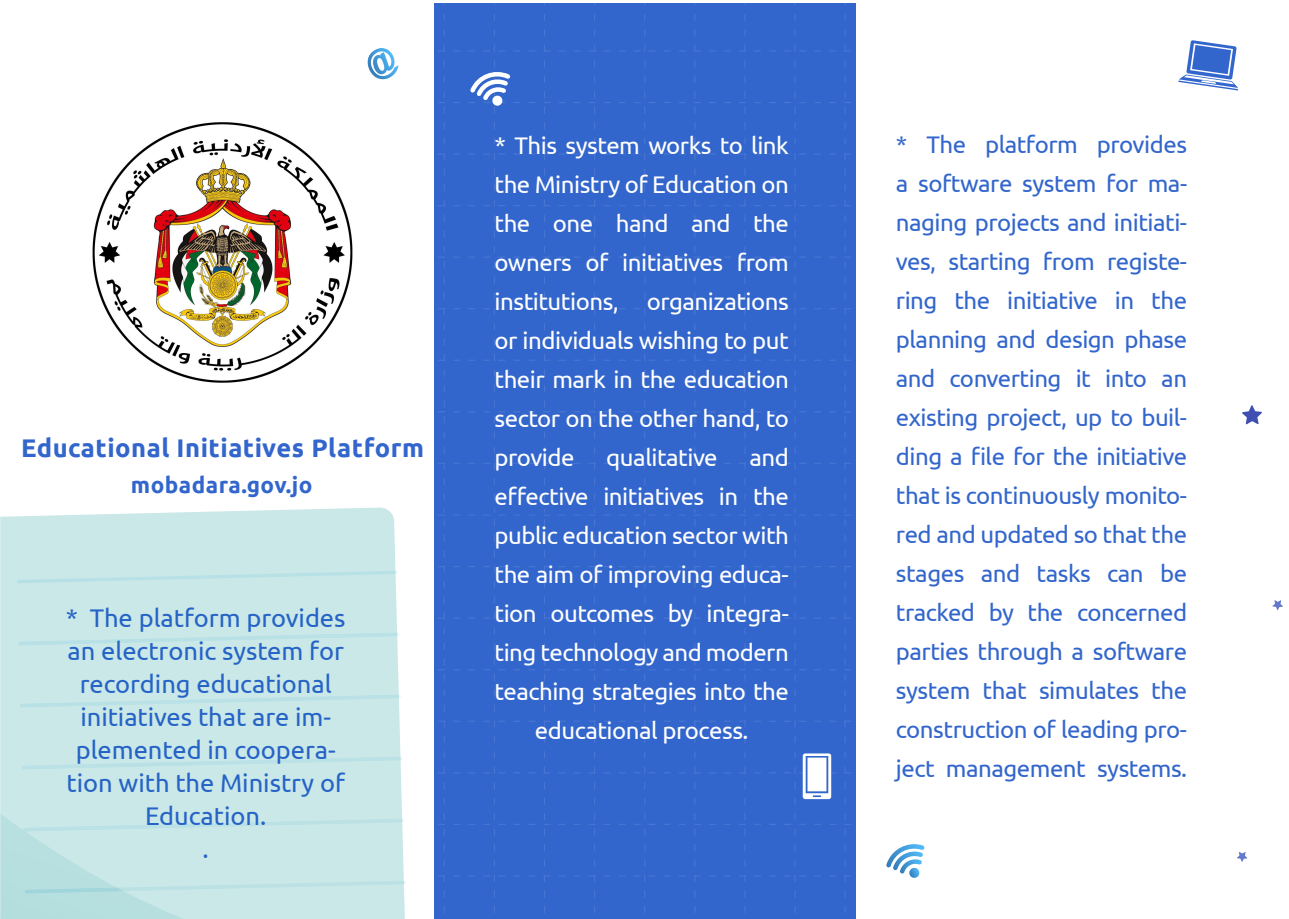
<style>
.page{position:relative;width:1289px;height:919px;background:#fff}
.page>*{position:absolute;margin:0;border:0;box-sizing:border-box;transform-origin:0 0}
.t1{font:25.5px/33px "Ubuntu Arabic";color:#2663c6;text-align:center}
.t2{font:700 25.5px "Ubuntu Arabic";letter-spacing:.02em;color:#36c}
.t3{font:24px/39px "Ubuntu Arabic";letter-spacing:-.02em;color:#36c;text-align:justify}
.t4{font:24px/39px "Ubuntu Arabic";letter-spacing:-.02em;color:#fff;text-align:justify}
.t5{font:700 22.5px "Ubuntu Arabic";letter-spacing:.02em;color:#36c}
</style>
<div class="page">
<div style="left:434px;top:4px;width:421px;height:914px;background:#36c"></div>
<svg style="left:439px;top:509px;width:412px;height:17px"></svg>
<svg style="left:438px;top:566px;width:413px;height:7px"></svg>
<svg style="left:438px;top:612px;width:413px;height:7px"></svg>
<svg style="left:438px;top:658px;width:413px;height:23px"></svg>
<svg style="left:438px;top:720px;width:413px;height:7px"></svg>
<svg style="left:438px;top:766px;width:413px;height:7px"></svg>
<svg style="left:438px;top:813px;width:413px;height:22px"></svg>
<svg style="left:439px;top:875px;width:412px;height:7px"></svg>
<div style="left:0;top:507px;width:401px;height:273px;background:#cae8e8"></div>
<svg style="left:17px;top:570px;width:380px;height:13px;background:#c5e6e7"></svg>
<svg style="left:18px;top:632px;width:381px;height:13px;background:#c5e6e7"></svg>
<svg style="left:20px;top:694px;width:380px;height:13px;background:#c5e6e7"></svg>
<svg style="left:22px;top:756px;width:380px;height:13px;background:#c5e6e7"></svg>
<svg style="left:0;top:780px;width:406px;height:138px;background:#c6e6e6"></svg>
<svg style="left:1242px;top:405px;width:20px;height:19px"></svg>
<svg style="left:1272px;top:600px;width:10px;height:10px"></svg>
<svg style="left:1237px;top:852px;width:10px;height:9px"></svg>
<img style="left:92px;top:122px;width:261px;height:261px">
<svg style="left:367px;top:48px;width:31px;height:32px"></svg>
<svg style="left:438px;top:14px;width:413px;height:486px"></svg>
<svg style="left:886px;top:844px;width:38px;height:34px"></svg>
<svg style="left:1178px;top:40px;width:60px;height:50px"></svg>
<svg style="left:802px;top:753px;width:29px;height:46px"></svg>
<p class="t2" style="left:21px;top:433px;width:404px">Educational Initiatives Platform</p>
<p class="t5" style="left:131px;top:472px;width:183px">mobadara.gov.jo</p>
<p class="t1" style="left:66px;top:601px;width:281px">* The platform provides an electronic system for recording educational initiatives that are im&shy;plemented in coopera&shy;tion with the Ministry of<br>Education.<br>.</p>
<p class="t4" style="left:494px;top:126px;width:296px">* This system works to link the Ministry of Education on the one hand and the owners of initiatives from institutions, organizations or individuals wishing to put their mark in the education sector on the other hand, to provide</p>
<p class="t4" style="left:606px;top:438px;width:113px">qualitative</p>
<p class="t4" style="left:749px;top:438px;width:41px">and</p>
<p class="t4" style="left:494px;top:477px;width:296px">effective initiatives in the</p>
<p class="t4" style="left:494px;top:516px;width:296px">public education sector with</p>
<p class="t4" style="left:494px;top:555px;width:296px">the aim of improving educa-</p>
<p class="t4" style="left:494px;top:594px;width:296px">tion outcomes by integra-</p>
<p class="t4" style="left:494px;top:633px;width:296px">ting technology and modern</p>
<p class="t4" style="left:494px;top:672px;width:296px">teaching strategies into the</p>
<p class="t4" style="left:535px;top:711px;width:215px">educational process.</p>
<p class="t3" style="left:895px;top:125px;width:293px">* The platform provides a software system for ma&shy;naging projects and initiati&shy;ves, starting from registe&shy;ring the initiative in the planning and design phase and converting it into an existing project, up to buil&shy;ding a file for the initiative that is continuously monito&shy;red and updated so that the stages and tasks can be tracked by the concerned parties through a software system that simulates the construction of leading pro&shy;ject management systems.</p>
</div>
